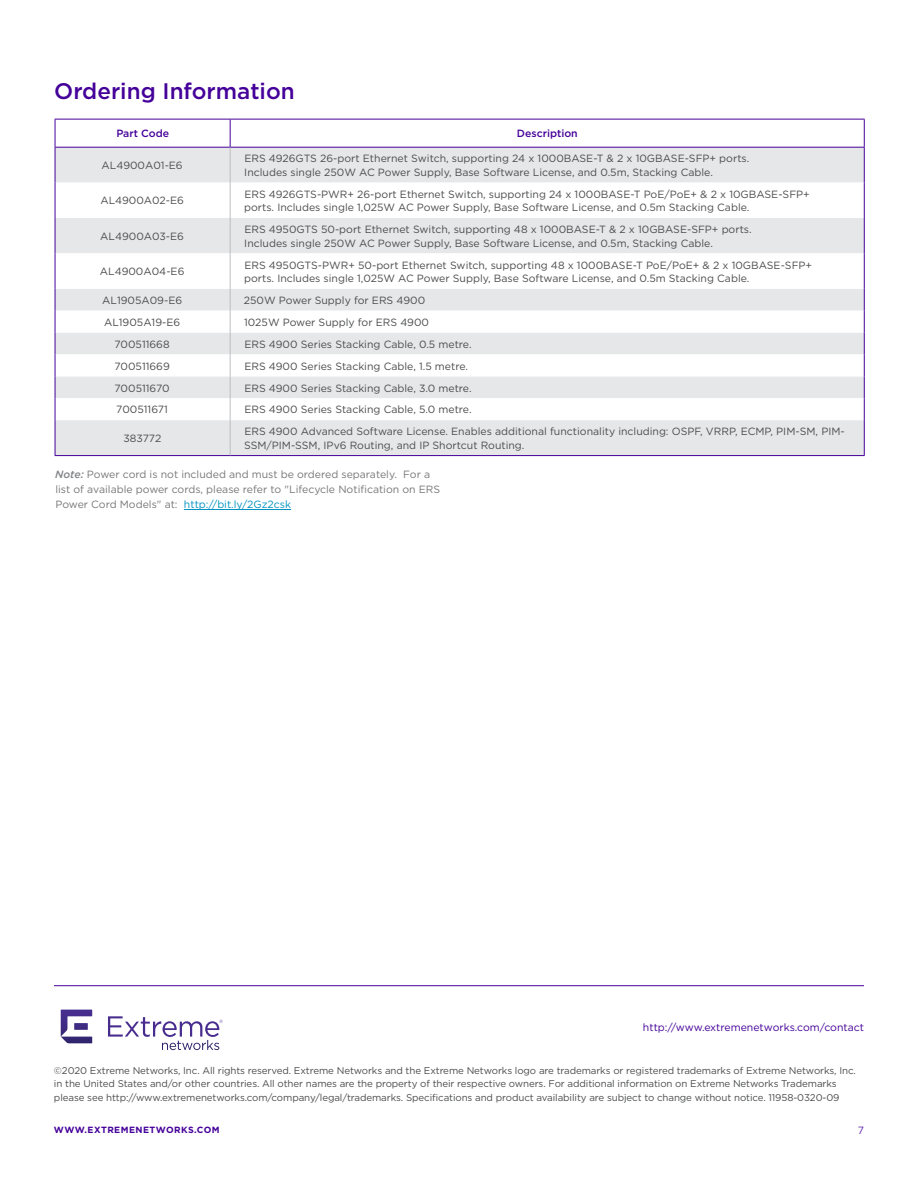
<style>
.page{position:relative;width:918px;height:1188px;background:#fff}
.page>*{position:absolute;margin:0;border:0;box-sizing:border-box;transform-origin:0 0}
.t1{font:500 22.5px "Gotham";color:#409}
.Table_Body_Copy_Left{font:10.5px/13.5px "Gotham";color:#4b4c4d}
.Image_Caption{font:10.5px/15px "Gotham";color:#777779}
.Table_Body_Copy{font:10.5px "Gotham";color:#4b4c4d}
.t2{font:10.5px "Gotham";color:#409}
.Table_-_Subhead_Reve{font:500 10.5px "Gotham";color:#409}
.t3{font:10.5px "Gotham";color:#6026a8}
.t4{font:9.75px/13.5px "Gotham";letter-spacing:-.01em;color:#4b4c4d}
.t5{font:700 9px "Gotham";letter-spacing:.05em;color:#409}
.s1{font-weight:500;font-style:italic;color:#808285}
.s2{color:#0392c1}
</style>
<div class="page">
<hr style="left:54px;top:985px;width:810px;height:1px;background:#409">
<svg style="left:108px;top:1016px;width:115px;height:34px"></svg>
<svg style="left:61px;top:1010px;width:31px;height:33px"></svg>
<hr style="left:184px;top:509px;width:107px;height:1px;background:#0392c1">
<div style="left:56px;top:148px;width:808px;height:307px;background:#e6e7e9"></div>
<svg style="left:56px;top:183px;width:808px;height:237px"></svg>
<hr style="left:55px;top:420px;width:1px;height:35px;background:#409">
<hr style="left:864px;top:420px;width:1px;height:35px;background:#409">
<hr style="left:55px;top:455px;width:175px;height:1px;background:#409">
<hr style="left:230px;top:455px;width:635px;height:1px;background:#409">
<hr style="left:55px;top:147px;width:175px;height:1px;background:#409">
<hr style="left:230px;top:147px;width:635px;height:1px;background:#409">
<hr style="left:230px;top:148px;width:1px;height:35px;background:#bcbdc0">
<hr style="left:230px;top:183px;width:1px;height:35px;background:#bcbdc0">
<hr style="left:230px;top:218px;width:1px;height:35px;background:#bcbdc0">
<hr style="left:230px;top:253px;width:1px;height:36px;background:#bcbdc0">
<svg style="left:230px;top:289px;width:1px;height:131px"></svg>
<hr style="left:230px;top:420px;width:1px;height:35px;background:#bcbdc0">
<svg style="left:55px;top:119px;width:810px;height:28px"></svg>
<hr style="left:55px;top:148px;width:1px;height:35px;background:#409">
<hr style="left:864px;top:148px;width:1px;height:35px;background:#409">
<hr style="left:55px;top:183px;width:1px;height:35px;background:#409">
<hr style="left:864px;top:183px;width:1px;height:35px;background:#409">
<hr style="left:55px;top:218px;width:1px;height:35px;background:#409">
<hr style="left:864px;top:218px;width:1px;height:35px;background:#409">
<hr style="left:55px;top:253px;width:1px;height:36px;background:#409">
<hr style="left:864px;top:253px;width:1px;height:36px;background:#409">
<svg style="left:55px;top:289px;width:1px;height:131px"></svg>
<svg style="left:864px;top:289px;width:1px;height:131px"></svg>
<h2 class="t1" style="left:54px;top:77px;width:242px">Ordering Information</h2>
<p class="Table_-_Subhead_Reve" style="left:116px;top:127px;width:54px">Part Code</p>
<p class="Table_-_Subhead_Reve" style="left:517px;top:127px;width:62px">Description</p>
<p class="Table_Body_Copy" style="left:102px;top:159px;width:83px">AL4900A01-E6</p>
<p class="Table_Body_Copy_Left" style="left:244px;top:152px;width:506px">ERS 4926GTS 26-port Ethernet Switch, supporting 24 x 1000BASE-T &amp; 2 x 10GBASE-SFP+ ports.</p>
<p class="Table_Body_Copy_Left" style="left:244px;top:165px;width:470px">Includes single 250W AC Power Supply, Base Software License, and 0.5m, Stacking Cable.</p>
<p class="Table_Body_Copy" style="left:100px;top:194px;width:85px">AL4900A02-E6</p>
<p class="Table_Body_Copy_Left" style="left:244px;top:187px;width:567px">ERS 4926GTS-PWR+ 26-port Ethernet Switch, supporting 24 x 1000BASE-T PoE/PoE+ &amp; 2 x 10GBASE-SFP+ ports. Includes single 1,025W AC Power Supply, Base Software License, and 0.5m Stacking Cable.</p>
<p class="Table_Body_Copy" style="left:100px;top:229px;width:85px">AL4900A03-E6</p>
<p class="Table_Body_Copy_Left" style="left:244px;top:222px;width:509px">ERS 4950GTS 50-port Ethernet Switch, supporting 48 x 1000BASE-T &amp; 2 x 10GBASE-SFP+ ports.</p>
<p class="Table_Body_Copy_Left" style="left:244px;top:236px;width:470px">Includes single 250W AC Power Supply, Base Software License, and 0.5m, Stacking Cable.</p>
<p class="Table_Body_Copy" style="left:100px;top:265px;width:86px">AL4900A04-E6</p>
<p class="Table_Body_Copy_Left" style="left:244px;top:258px;width:570px">ERS 4950GTS-PWR+ 50-port Ethernet Switch, supporting 48 x 1000BASE-T PoE/PoE+ &amp; 2 x 10GBASE-SFP+ ports. Includes single 1,025W AC Power Supply, Base Software License, and 0.5m Stacking Cable.</p>
<p class="Table_Body_Copy" style="left:102px;top:293px;width:81px">AL1905A09-E6</p>
<p class="Table_Body_Copy_Left" style="left:244px;top:293px;width:183px">250W Power Supply for ERS 4900</p>
<p class="Table_Body_Copy" style="left:104px;top:315px;width:78px">AL1905A19-E6</p>
<p class="Table_Body_Copy_Left" style="left:244px;top:315px;width:186px">1025W Power Supply for ERS 4900</p>
<p class="Table_Body_Copy" style="left:115px;top:337px;width:57px">700511668</p>
<p class="Table_Body_Copy_Left" style="left:244px;top:337px;width:229px">ERS 4900 Series Stacking Cable, 0.5 metre.</p>
<p class="Table_Body_Copy" style="left:115px;top:359px;width:57px">700511669</p>
<p class="Table_Body_Copy_Left" style="left:244px;top:359px;width:225px">ERS 4900 Series Stacking Cable, 1.5 metre.</p>
<p class="Table_Body_Copy" style="left:115px;top:381px;width:57px">700511670</p>
<p class="Table_Body_Copy_Left" style="left:244px;top:381px;width:229px">ERS 4900 Series Stacking Cable, 3.0 metre.</p>
<p class="Table_Body_Copy" style="left:116px;top:403px;width:53px">700511671</p>
<p class="Table_Body_Copy_Left" style="left:244px;top:403px;width:229px">ERS 4900 Series Stacking Cable, 5.0 metre.</p>
<p class="Table_Body_Copy" style="left:123px;top:432px;width:39px">383772</p>
<p class="Table_Body_Copy_Left" style="left:244px;top:425px;width:602px">ERS 4900 Advanced Software License. Enables additional functionality including: OSPF, VRRP, ECMP, PIM-SM, PIM-<br>SSM/PIM-SSM, IPv6 Routing, and IP Shortcut Routing.</p>
<p class="Image_Caption" style="left:55px;top:467px;width:387px"><span class="s1">Note:</span> Power cord is not included and must be ordered separately. For a list of available power cords, please refer to "Lifecycle Notification on ERS<br>Power Cord Models" at: <span class="s2">http://bit.ly/2Gz2csk</span></p>
<p class="t2" style="left:643px;top:1021px;width:223px">http://www.extremenetworks.com/contact</p>
<p class="t4" style="left:54px;top:1064px;width:803px">©2020 Extreme Networks, Inc. All rights reserved. Extreme Networks and the Extreme Networks logo are trademarks or registered trademarks of Extreme Networks, Inc. in the United States and/or other countries. All other names are the property of their respective owners. For additional information on Extreme Networks Trademarks please see http://www.extremenetworks.com/company/legal/trademarks. Specifications and product availability are subject to change without notice. 11958-0320-09</p>
<p class="t5" style="left:54px;top:1124px;width:167px">WWW.EXTREMENETWORKS.COM</p>
<p class="t3" style="left:858px;top:1124px;width:8px">7</p>
</div>
